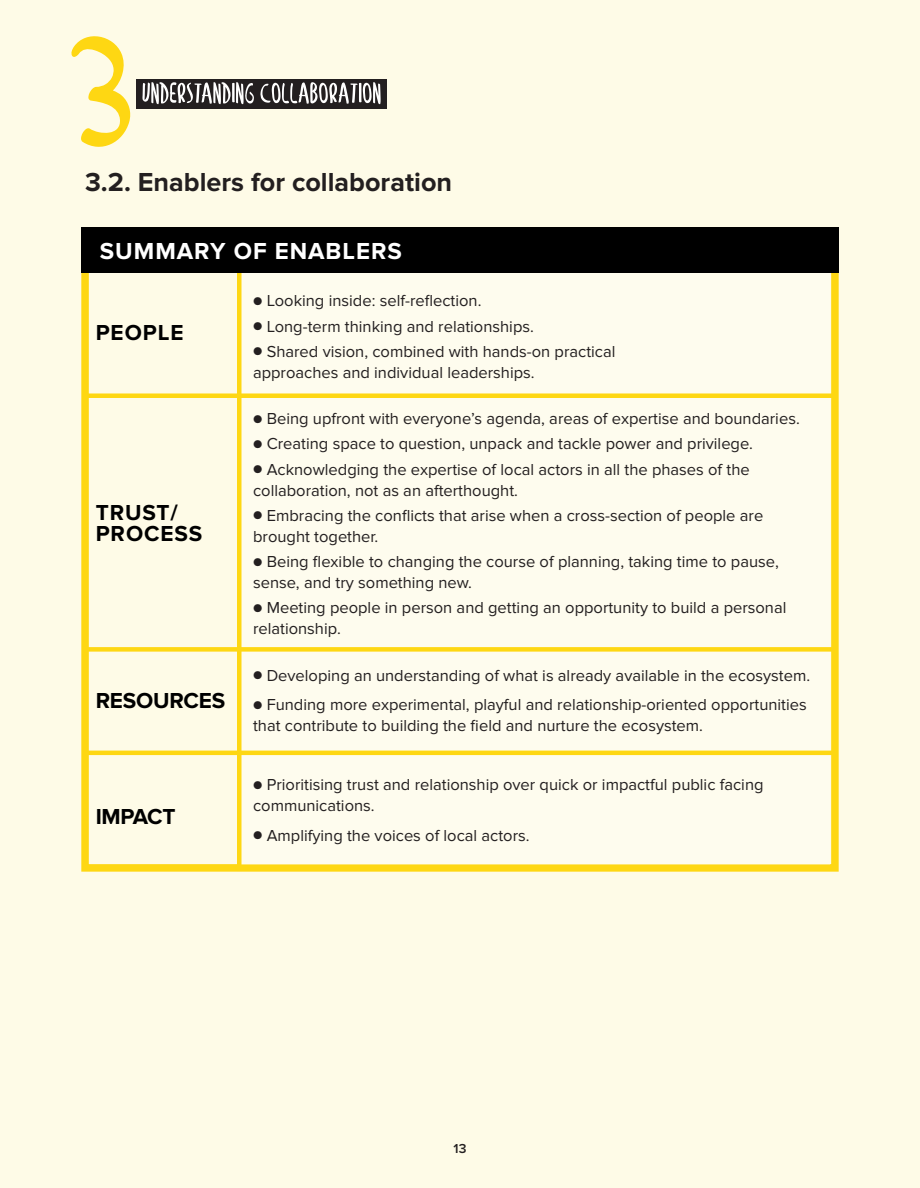
<style>
.page{position:relative;width:920px;height:1188px;background:#fefbe7}
.page>*{position:absolute;margin:0;border:0;box-sizing:border-box;transform-origin:0 0}
.t1{font:700 27px "Proxima Nova";color:#231f20}
.t2{font:700 24px "Proxima Nova";letter-spacing:.04em;color:#fff}
.t3{font:700 22.5px/21px "Proxima Nova";letter-spacing:.035em;color:#000}
.t4{font:700 22.5px "Proxima Nova";letter-spacing:-.01em;color:#000}
.t5{font:16.5px/21px "Proxima Nova";color:#231f20}
.t6{font:600 13.5px "Proxima Nova";color:#231f20}
.s1{font-size:13.5px}
</style>
<div class="page">
<div style="left:136px;top:79px;width:251px;height:29px;background:#231f20"></div>
<svg style="left:142px;top:82px;width:239px;height:22px"></svg>
<svg style="left:71px;top:36px;width:60px;height:111px"></svg>
<div style="left:81px;top:237px;width:757px;height:635px;border:8px solid #fed713"></div>
<div style="left:239px;top:273px;width:591px;height:592px;background:linear-gradient(to right,#fefcec,#fefcef)"></div>
<hr style="left:237px;top:266px;width:4px;height:605px;background:#fed713">
<div style="left:81px;top:227px;width:757px;height:46px;background:#000"></div>
<div style="left:83px;top:393px;width:752px;height:5px;background:#fed713"></div>
<div style="left:83px;top:647px;width:752px;height:5px;background:#fed713"></div>
<hr style="left:83px;top:751px;width:752px;height:4px;background:#fed713">
<h1 class="t1" style="left:85px;top:167px;width:368px">3.2. Enablers for collaboration</h1>
<h2 class="t2" style="left:100px;top:237px;width:303px">SUMMARY OF ENABLERS</h2>
<h3 class="t3" style="left:96px;top:322px;width:89px">PEOPLE</h3>
<h3 class="t3" style="left:96px;top:503px;width:108px">TRUST/<br>PROCESS</h3>
<h3 class="t4" style="left:96px;top:687px;width:131px">RESOURCES</h3>
<h3 class="t3" style="left:96px;top:806px;width:81px">IMPACT</h3>
<p class="t5" style="left:253px;top:291px;width:230px"><span class="s1">●</span> Looking inside: self-reflection.</p>
<p class="t5" style="left:253px;top:316px;width:282px"><span class="s1">●</span> Long-term thinking and relationships.</p>
<p class="t5" style="left:253px;top:341px;width:364px"><span class="s1">●</span> Shared vision, combined with hands-on practical approaches and individual leaderships.</p>
<p class="t5" style="left:253px;top:408px;width:548px"><span class="s1">●</span> Being upfront with everyone’s agenda, areas of expertise and boundaries.</p>
<p class="t5" style="left:253px;top:434px;width:501px"><span class="s1">●</span> Creating space to question, unpack and tackle power and privilege.</p>
<p class="t5" style="left:253px;top:459px;width:498px"><span class="s1">●</span> Acknowledging the expertise of local actors in all the phases of the collaboration, not as an afterthought.</p>
<p class="t5" style="left:253px;top:505px;width:512px"><span class="s1">●</span> Embracing the conflicts that arise when a cross-section of people are brought together.</p>
<p class="t5" style="left:253px;top:551px;width:527px"><span class="s1">●</span> Being flexible to changing the course of planning, taking time to pause, sense, and try something new.</p>
<p class="t5" style="left:253px;top:598px;width:535px"><span class="s1">●</span> Meeting people in person and getting an opportunity to build a personal relationship.</p>
<p class="t5" style="left:253px;top:665px;width:558px"><span class="s1">●</span> Developing an understanding of what is already available in the ecosystem.</p>
<p class="t5" style="left:253px;top:694px;width:555px"><span class="s1">●</span> Funding more experimental, playful and relationship-oriented opportunities that contribute to building the field and nurture the ecosystem.</p>
<p class="t5" style="left:253px;top:774px;width:512px"><span class="s1">●</span> Prioritising trust and relationship over quick or impactful public facing communications.</p>
<p class="t5" style="left:253px;top:825px;width:278px"><span class="s1">●</span> Amplifying the voices of local actors.</p>
<p class="t6" style="left:453px;top:1141px;width:14px">13</p>
</div>
